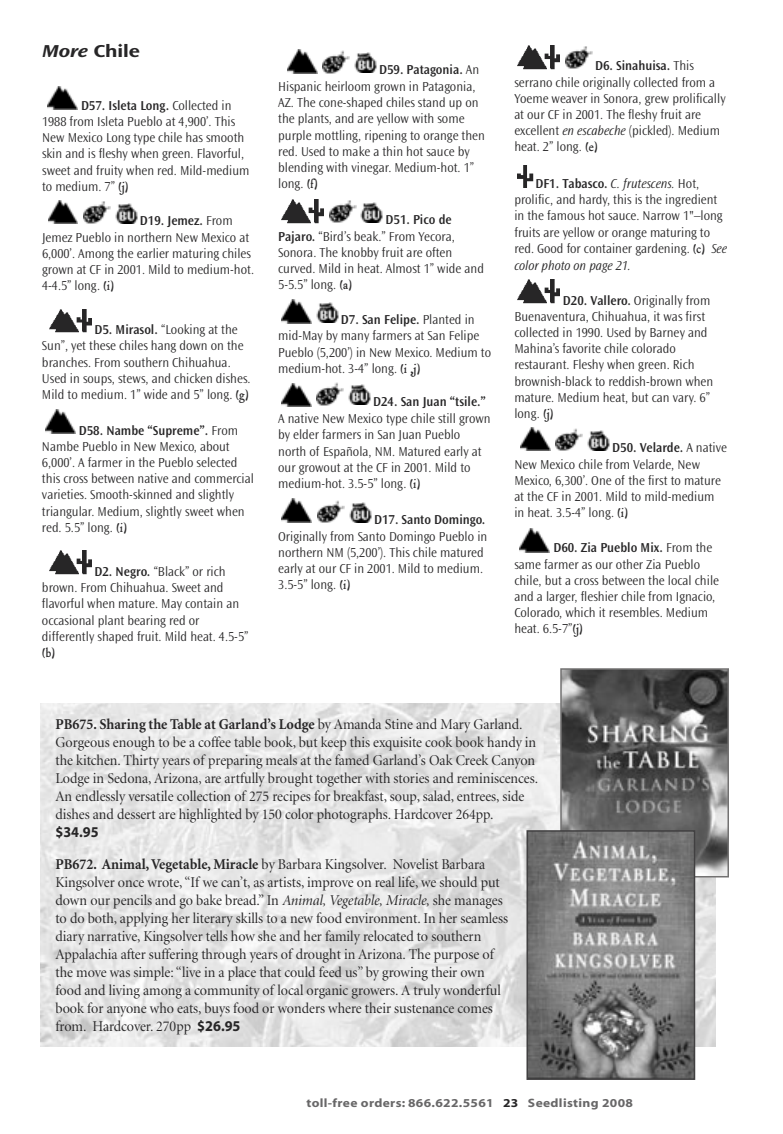
<style>
.page{position:relative;width:783px;height:1134px;background:#fff}
.page>*{position:absolute;margin:0;border:0;box-sizing:border-box;transform-origin:0 0}
.t1{font:18px "Ocean Sans MM 648 800";color:#272627}
.t2{font:15px/18px "Minion Display";color:#272627;scale:.95 1}
.t3{font:700 15px "Minion";color:#272627;scale:.95 1}
.t4{font:700 15px "Myriad";color:#272627;scale:.95 1}
.t5{font:13.5px/16.2px "Ocean Sans MM 310 475";color:#272627;scale:.95 1}
.t6{font:13.5px "Ocean Sans MM 512 475";color:#272627;scale:.95 1}
.t7{font:13.5px "Ocean Sans MM It 310 475";color:#272627;scale:.95 1}
.t8{font:13.5px "Gizmo";color:#272627;scale:.95 1}
.t9{font:700 12.15px "Myriad";letter-spacing:.025em;color:#686768;scale:1.11 1}
.s1{font-family:"Ocean Sans MM It 648 800"}
.s2{font-family:"Ocean Sans MM 310 475"}
.s3{font-family:"Gizmo"}
.s4{font-family:"P22 Mayflower"}
.s5{font-family:"Ocean Sans MM 512 475"}
.s6{font-family:"Ocean Sans MM It 310 475"}
.s7{font-family:"Minion Display";font-weight:400}
.s8{font-family:"Minion";font-weight:700}
.s9{font-style:italic}
.s10{font-family:"Myriad";font-weight:700}
.s11{color:#272627}
</style>
<div class="page">
<img style="left:50px;top:551px;width:41px;height:24px">
<img style="left:46px;top:410px;width:30px;height:24px">
<img style="left:50px;top:309px;width:41px;height:24px">
<img style="left:48px;top:200px;width:30px;height:24px">
<img style="left:83px;top:201px;width:27px;height:23px">
<svg style="left:119px;top:223px;width:16px;height:1px"></svg>
<img style="left:115px;top:203px;width:23px;height:20px">
<img style="left:47px;top:86px;width:30px;height:24px">
<svg style="left:286px;top:519px;width:26px;height:4px"></svg>
<img style="left:281px;top:498px;width:30px;height:24px">
<img style="left:318px;top:500px;width:27px;height:23px">
<svg style="left:353px;top:522px;width:16px;height:1px"></svg>
<img style="left:349px;top:502px;width:23px;height:20px">
<img style="left:281px;top:383px;width:30px;height:23px">
<img style="left:317px;top:383px;width:27px;height:23px">
<img style="left:348px;top:385px;width:23px;height:20px">
<img style="left:281px;top:299px;width:30px;height:24px">
<img style="left:316px;top:302px;width:23px;height:21px">
<img style="left:282px;top:199px;width:42px;height:24px">
<img style="left:329px;top:200px;width:27px;height:23px">
<svg style="left:364px;top:222px;width:16px;height:1px"></svg>
<img style="left:360px;top:202px;width:23px;height:20px">
<img style="left:287px;top:50px;width:30px;height:23px">
<img style="left:323px;top:50px;width:27px;height:24px">
<img style="left:354px;top:52px;width:23px;height:21px">
<img style="left:518px;top:45px;width:42px;height:24px">
<img style="left:565px;top:46px;width:27px;height:23px">
<img style="left:518px;top:280px;width:42px;height:24px">
<img style="left:517px;top:166px;width:17px;height:22px">
<img style="left:519px;top:529px;width:30px;height:23px">
<img style="left:520px;top:427px;width:30px;height:24px">
<img style="left:556px;top:428px;width:27px;height:23px">
<svg style="left:591px;top:450px;width:16px;height:1px"></svg>
<img style="left:587px;top:430px;width:23px;height:20px">
<img style="left:40px;top:704px;width:676px;height:342px">
<img style="left:563px;top:671px;width:163px;height:203px">
<div style="left:560px;top:668px;width:169px;height:209px;border:2px solid #737272"></div>
<img style="left:529px;top:833px;width:163px;height:244px">
<div style="left:526px;top:830px;width:169px;height:250px;border:2px solid #414041"></div>
<h1 class="t1" style="left:42px;top:44px;width:100px"><span class="s1">More</span> Chile</h1>
<p class="t6" style="left:81px;top:100px;width:160px">D57. Isleta Long. <span class="s2">Collected in</span></p>
<p class="t5" style="left:42px;top:114px;width:220px">1988 from Isleta Pueblo at 4,900’. This New Mexico Long type chile has smooth skin and is fleshy when green. Flavorful, sweet and fruity when red. Mild-medium to medium. 7” <span class="s3">(</span><span class="s4">j</span><span class="s3">)</span></p>
<p class="t6" style="left:140px;top:215px;width:99px">D19. Jemez. <span class="s2">From</span></p>
<p class="t5" style="left:42px;top:230px;width:225px">Jemez Pueblo in northern New Mexico at 6,000’. Among the earlier maturing chiles grown at CF in 2001. Mild to medium-hot.<br>4-4.5” long. <span class="s3">(</span><span class="s4">i</span><span class="s3">)</span></p>
<p class="t5" style="left:42px;top:323px;width:221px;text-indent:53px"><span class="s5">D5. Mirasol.</span> “Looking at the Sun”, yet these chiles hang down on the branches. From southern Chihuahua.<br>Used in soups, stews, and chicken dishes.<br>Mild to medium. 1” wide and 5” long. <span class="s3">(</span><span class="s4">g</span><span class="s3">)</span></p>
<p class="t6" style="left:79px;top:425px;width:169px">D58. Nambe “Supreme”. <span class="s2">From</span></p>
<p class="t5" style="left:42px;top:439px;width:225px">Nambe Pueblo in New Mexico, about 6,000’. A farmer in the Pueblo selected this cross between native and commercial varieties. Smooth-skinned and slightly triangular. Medium, slightly sweet when red. 5.5” long. <span class="s3">(</span><span class="s4">i</span><span class="s3">)</span></p>
<p class="t5" style="left:42px;top:564px;width:219px;text-indent:53px"><span class="s5">D2. Negro.</span> “Black” or rich brown. From Chihuahua. Sweet and flavorful when mature. May contain an occasional plant bearing red or differently shaped fruit. Mild heat. 4.5-5”</p>
<p class="t8" style="left:42px;top:647px;width:16px">(<span class="s4">b</span>)</p>
<p class="t6" style="left:379px;top:64px;width:107px">D59. Patagonia. <span class="s2">An</span></p>
<p class="t5" style="left:278px;top:79px;width:219px">Hispanic heirloom grown in Patagonia, AZ. The cone-shaped chiles stand up on the plants, and are yellow with some purple mottling, ripening to orange then red. Used to make a thin hot sauce by blending with vinegar. Medium-hot. 1” long. <span class="s3">(</span><span class="s4">f</span><span class="s3">)</span></p>
<p class="t6" style="left:386px;top:214px;width:71px">D51. Pico de</p>
<p class="t5" style="left:278px;top:229px;width:218px"><span class="s5">Pajaro.</span> “Bird’s beak.” From Yecora,<br>Sonora. The knobby fruit are often curved. Mild in heat. Almost 1” wide and<br>5-5.5” long. <span class="s3">(</span><span class="s4">a</span><span class="s3">)</span></p>
<p class="t6" style="left:341px;top:314px;width:142px">D7. San Felipe. <span class="s2">Planted in</span></p>
<p class="t5" style="left:278px;top:329px;width:226px">mid-May by many farmers at San Felipe<br>Pueblo (5,200’) in New Mexico. Medium to medium-hot. 3-4” long. <span class="s3">(</span><span class="s4">i ,j</span><span class="s3">)</span></p>
<p class="t6" style="left:373px;top:397px;width:120px">D24. San Juan “tsile.”</p>
<p class="t5" style="left:278px;top:412px;width:225px">A native New Mexico type chile still grown by elder farmers in San Juan Pueblo north of Española, NM. Matured early at our growout at the CF in 2001. Mild to medium-hot. 3.5-5” long. <span class="s3">(</span><span class="s4">i</span><span class="s3">)</span></p>
<p class="t6" style="left:374px;top:514px;width:119px">D17. Santo Domingo.</p>
<p class="t5" style="left:278px;top:529px;width:222px">Originally from Santo Domingo Pueblo in northern NM (5,200’). This chile matured early at our CF in 2001. Mild to medium.<br>3.5-5” long. <span class="s3">(</span><span class="s4">i</span><span class="s3">)</span></p>
<p class="t6" style="left:595px;top:60px;width:106px">D6. Sinahuisa. <span class="s2">This</span></p>
<p class="t5" style="left:514px;top:75px;width:224px">serrano chile originally collected from a Yoeme weaver in Sonora, grew prolifically at our CF in 2001. The fleshy fruit are excellent <span class="s6">en escabeche</span> (pickled). Medium heat. 2” long. <span class="s3">(</span><span class="s4">e</span><span class="s3">)</span></p>
<p class="t7" style="left:535px;top:178px;width:174px"><span class="s5">DF1. Tabasco.</span> C. frutescens. <span class="s2">Hot,</span></p>
<p class="t5" style="left:514px;top:192px;width:225px">prolific, and hardy, this is the ingredient in the famous hot sauce. Narrow 1"–long fruits are yellow or orange maturing to red. Good for container gardening. <span class="s3">(</span><span class="s4">c</span><span class="s3">)</span> <span class="s6">See</span></p>
<p class="t7" style="left:514px;top:260px;width:124px">color photo on page 21.</p>
<p class="t5" style="left:514px;top:293px;width:211px;text-indent:49px"><span class="s5">D20. Vallero.</span> Originally from<br>Buenaventura, Chihuahua, it was first collected in 1990. Used by Barney and<br>Mahina’s favorite chile colorado restaurant. Fleshy when green. Rich brownish-black to reddish-brown when mature. Medium heat, but can vary. 6” long. <span class="s3">(</span><span class="s4">j</span><span class="s3">)</span></p>
<p class="t6" style="left:612px;top:442px;width:122px">D50. Velarde. <span class="s2">A native</span></p>
<p class="t5" style="left:514px;top:457px;width:219px">New Mexico chile from Velarde, New Mexico, 6,300’. One of the first to mature at the CF in 2001. Mild to mild-medium in heat. 3.5-4” long. <span class="s3">(</span><span class="s4">i</span><span class="s3">)</span></p>
<p class="t6" style="left:553px;top:543px;width:169px">D60. Zia Pueblo Mix. <span class="s2">From the</span></p>
<p class="t5" style="left:514px;top:557px;width:217px">same farmer as our other Zia Pueblo chile, but a cross between the local chile and a larger, fleshier chile from Ignacio, Colorado, which it resembles. Medium heat. 6.5-7”<span class="s3">(</span><span class="s4">j</span><span class="s3">)</span></p>
<p class="t3" style="left:56px;top:718px;width:493px">PB675. Sharing the Table at Garland’s Lodge <span class="s7">by Amanda Stine and Mary Garland.</span></p>
<p class="t2" style="left:56px;top:734px;width:510px">Gorgeous enough to be a coffee table book, but keep this exquisite cook book handy in the kitchen. Thirty years of preparing meals at the famed Garland’s Oak Creek Canyon Lodge in Sedona, Arizona, are artfully brought together with stories and reminiscences.<br>An endlessly versatile collection of 275 recipes for breakfast, soup, salad, entrees, side dishes and dessert are highlighted by 150 color photographs. Hardcover 264pp.</p>
<p class="t4" style="left:56px;top:826px;width:47px">$34.95</p>
<p class="t2" style="left:55px;top:857px;width:478px"><span class="s8">PB672. Animal, Vegetable, Miracle</span> by Barbara Kingsolver. Novelist Barbara Kingsolver once wrote, “If we can’t, as artists, improve on real life, we should put down our pencils and go bake bread.” In <span class="s9">Animal, Vegetable, Miracle,</span> she manages to do both, applying her literary skills to a new food environment. In her seamless diary narrative, Kingsolver tells how she and her family relocated to southern Appalachia after suffering through years of drought in Arizona. The purpose of the move was simple: “live in a place that could feed us” by growing their own food and living among a community of local organic growers. A truly wonderful book for anyone who eats, buys food or wonders where their sustenance comes from. Hardcover. 270pp <span class="s10">$26.95</span></p>
<p class="t9" style="left:307px;top:1098px;width:296px">toll-free orders: 866.622.5561 <span class="s11">23</span> Seedlisting 2008</p>
</div>
